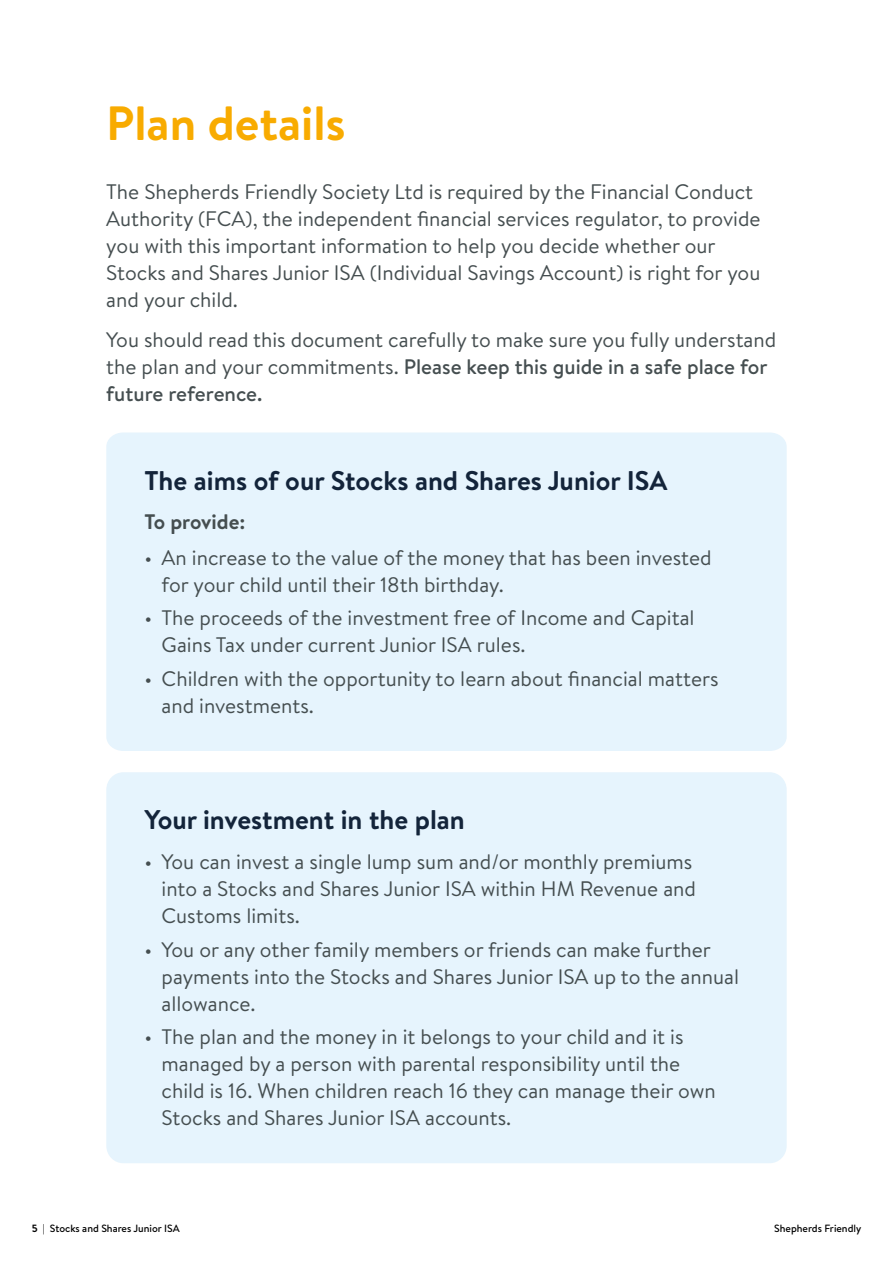
<style>
.page{position:relative;width:893px;height:1263px;background:#fff}
.page>*{position:absolute;margin:0;border:0;box-sizing:border-box;transform-origin:0 0}
.t1{font:700 48px "Brandon Text";color:#f8ab00}
.t2{font:700 27px "Brandon Text";color:#13243a}
.t3{font:21px/27px "Brandon Text";color:#454e50}
.t4{font:700 21px "Brandon Text";color:#454e50}
.t5{font:500 10.5px "Brandon Text";color:#000}
.s1{font-weight:500}
.s2{font-weight:700}
</style>
<div class="page">
<div style="left:106px;top:432px;width:681px;height:319px;background:#e6f4fd"></div>
<div style="left:106px;top:772px;width:681px;height:391px;background:#e6f4fd;border-radius:17px"></div>
<h1 class="t1" style="left:106px;top:90px;width:241px">Plan details</h1>
<p class="t3" style="left:106px;top:177px;width:656px">The Shepherds Friendly Society Ltd is required by the Financial Conduct Authority (FCA), the independent financial services regulator, to provide you with this important information to help you decide whether our Stocks and Shares Junior ISA (Individual Savings Account) is right for you and your child.</p>
<p class="t3" style="left:106px;top:325px;width:671px">You should read this document carefully to make sure you fully understand the plan and your commitments. <span class="s1">Please keep this guide in a safe place for future reference.</span></p>
<p class="t2" style="left:145px;top:461px;width:524px">The aims of our Stocks and Shares Junior ISA</p>
<p class="t4" style="left:145px;top:507px;width:102px">To provide:</p>
<p class="t3" style="left:162px;top:543px;width:552px;text-indent:-17px">• An increase to the value of the money that has been invested for your child until their 18th birthday.</p>
<p class="t3" style="left:162px;top:604px;width:534px;text-indent:-17px">• The proceeds of the investment free of Income and Capital<br>Gains Tax under current Junior ISA rules.</p>
<p class="t3" style="left:162px;top:664px;width:559px;text-indent:-17px">• Children with the opportunity to learn about financial matters and investments.</p>
<p class="t2" style="left:145px;top:801px;width:322px">Your investment in the plan</p>
<p class="t3" style="left:162px;top:848px;width:536px;text-indent:-17px">• You can invest a single lump sum and/or monthly premiums into a Stocks and Shares Junior ISA within HM Revenue and<br>Customs limits.</p>
<p class="t3" style="left:162px;top:935px;width:579px;text-indent:-17px">• You or any other family members or friends can make further payments into the Stocks and Shares Junior ISA up to the annual allowance.</p>
<p class="t3" style="left:162px;top:1022px;width:556px;text-indent:-17px">• The plan and the money in it belongs to your child and it is managed by a person with parental responsibility until the child is 16. When children reach 16 they can manage their own Stocks and Shares Junior ISA accounts.</p>
<p class="t5" style="left:32px;top:1221px;width:149px"><span class="s2">5</span> | Stocks and Shares Junior ISA</p>
<p class="t5" style="left:774px;top:1221px;width:89px">Shepherds Friendly</p>
</div>
